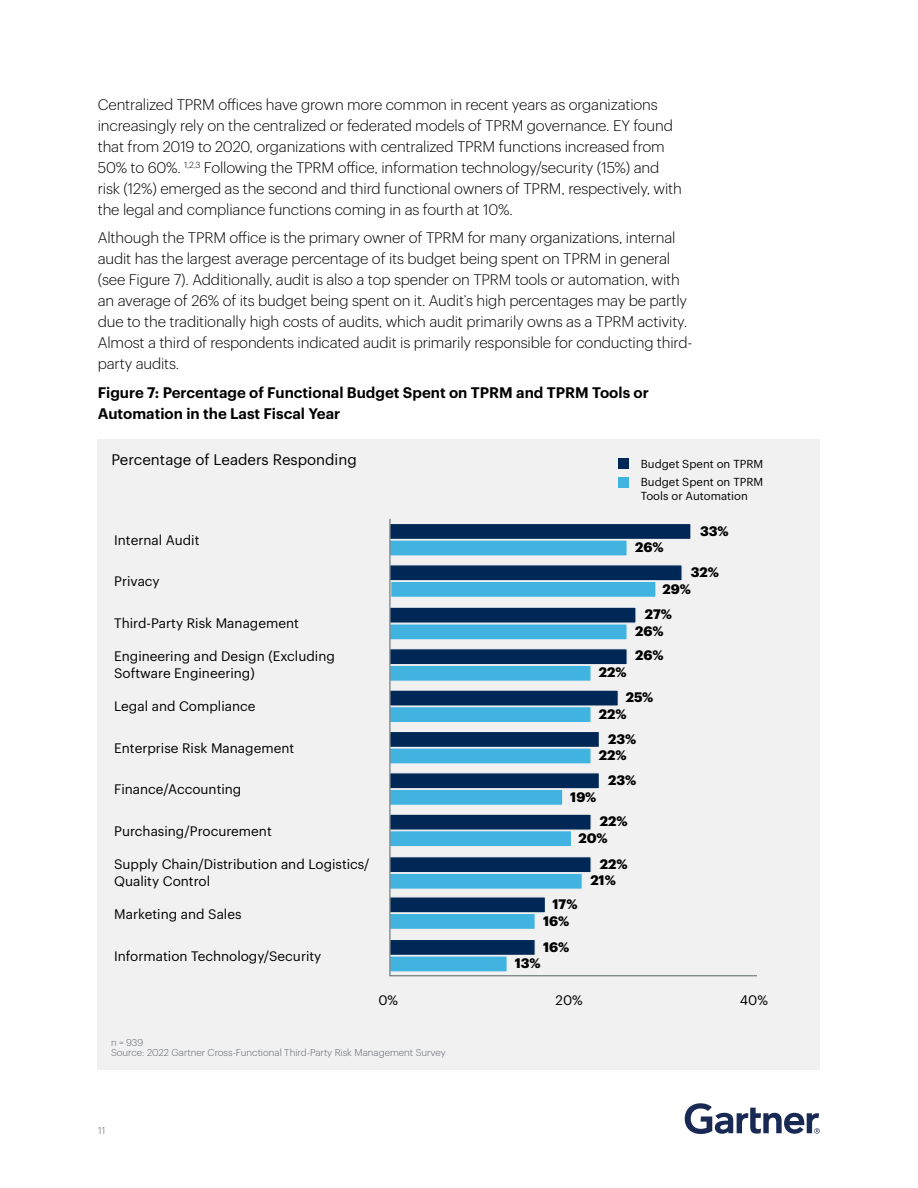
<style>
.page{position:relative;width:918px;height:1188px;background:#fff}
.page>*{position:absolute;margin:0;border:0;box-sizing:border-box;transform-origin:0 0}
.t1{font:300 15px/21px "Graphik";letter-spacing:-.01em;color:#000}
.t2{font:600 15px/21px "Graphik";color:#000}
.t3{font:15px "Graphik";color:#000}
.t4{font:13.5px/16.5px "Graphik";color:#000}
.t5{font:700 13.5px "Graphik";color:#000}
.t6{font:11.4px/18.1px "Graphik";color:#000}
.t7{font:300 9.75px/10.5px "Graphik";color:#5f636a}
</style>
<div class="page">
<svg style="left:685px;top:1103px;width:135px;height:31px"></svg>
<div style="left:98px;top:439px;width:722px;height:631px;background:#f1f1f2"></div>
<svg style="left:389px;top:518px;width:368px;height:459px"></svg>
<div style="left:618px;top:459px;width:11px;height:10px;background:#002856"></div>
<div style="left:618px;top:477px;width:11px;height:10px;background:#40b3e1"></div>
<p class="t1" style="left:98px;top:93px;width:586px">Centralized TPRM offices have grown more common in recent years as organizations increasingly rely on the centralized or federated models of TPRM governance. EY found that from 2019 to 2020, organizations with centralized TPRM functions increased from 50% to 60%. <sup>1,2,3</sup> Following the TPRM office, information technology/security (15%) and risk (12%) emerged as the second and third functional owners of TPRM, respectively, with the legal and compliance functions coming in as fourth at 10%.</p>
<p class="t1" style="left:98px;top:226px;width:596px">Although the TPRM office is the primary owner of TPRM for many organizations, internal audit has the largest average percentage of its budget being spent on TPRM in general (see Figure 7). Additionally, audit is also a top spender on TPRM tools or automation, with an average of 26% of its budget being spent on it. Audit’s high percentages may be partly due to the traditionally high costs of audits, which audit primarily owns as a TPRM activity.<br>Almost a third of respondents indicated audit is primarily responsible for conducting third&shy;party audits.</p>
<p class="t2" style="left:98px;top:381px;width:553px">Figure 7: Percentage of Functional Budget Spent on TPRM and TPRM Tools or<br>Automation in the Last Fiscal Year</p>
<p class="t3" style="left:111px;top:448px;width:247px">Percentage of Leaders Responding</p>
<p class="t6" style="left:641px;top:454px;width:124px">Budget Spent on TPRM<br>Budget Spent on TPRM</p>
<p class="t6" style="left:641px;top:486px;width:108px">Tools or Automation</p>
<p class="t4" style="left:114px;top:531px;width:87px">Internal Audit</p>
<p class="t4" style="left:114px;top:572px;width:47px">Privacy</p>
<p class="t4" style="left:114px;top:614px;width:186px">Third-Party Risk Management</p>
<p class="t5" style="left:635px;top:537px;width:30px">26%</p>
<p class="t5" style="left:700px;top:520px;width:30px">33%</p>
<p class="t5" style="left:691px;top:562px;width:30px">32%</p>
<p class="t5" style="left:662px;top:578px;width:30px">29%</p>
<p class="t5" style="left:645px;top:604px;width:29px">27%</p>
<p class="t5" style="left:635px;top:621px;width:30px">26%</p>
<p class="t5" style="left:635px;top:644px;width:30px">26%</p>
<p class="t4" style="left:114px;top:647px;width:222px">Engineering and Design (Excluding<br>Software Engineering)</p>
<p class="t4" style="left:114px;top:697px;width:143px">Legal and Compliance</p>
<p class="t4" style="left:114px;top:739px;width:182px">Enterprise Risk Management</p>
<p class="t4" style="left:114px;top:780px;width:129px">Finance/Accounting</p>
<p class="t4" style="left:114px;top:822px;width:159px">Purchasing/Procurement</p>
<p class="t4" style="left:114px;top:855px;width:257px">Supply Chain/Distribution and Logistics/<br>Quality Control</p>
<p class="t4" style="left:114px;top:905px;width:129px">Marketing and Sales</p>
<p class="t4" style="left:114px;top:947px;width:209px">Information Technology/Security</p>
<p class="t5" style="left:515px;top:953px;width:27px">13%</p>
<p class="t5" style="left:599px;top:662px;width:29px">22%</p>
<p class="t5" style="left:626px;top:687px;width:29px">25%</p>
<p class="t5" style="left:599px;top:704px;width:29px">22%</p>
<p class="t5" style="left:608px;top:728px;width:30px">23%</p>
<p class="t5" style="left:599px;top:745px;width:29px">22%</p>
<p class="t5" style="left:608px;top:770px;width:30px">23%</p>
<p class="t5" style="left:570px;top:786px;width:28px">19%</p>
<p class="t5" style="left:600px;top:811px;width:29px">22%</p>
<p class="t5" style="left:579px;top:828px;width:31px">20%</p>
<p class="t5" style="left:600px;top:854px;width:29px">22%</p>
<p class="t5" style="left:590px;top:870px;width:27px">21%</p>
<p class="t5" style="left:553px;top:894px;width:26px">17%</p>
<p class="t5" style="left:543px;top:910px;width:28px">16%</p>
<p class="t5" style="left:543px;top:936px;width:28px">16%</p>
<p class="t4" style="left:378px;top:991px;width:21px">0%</p>
<p class="t4" style="left:556px;top:991px;width:29px">20%</p>
<p class="t4" style="left:740px;top:991px;width:30px">40%</p>
<p class="t7" style="left:111px;top:1036px;width:336px">n = 939<br>Source: 2022 Gartner Cross-Functional Third-Party Risk Management Survey</p>
<p class="t7" style="left:98px;top:1124px;width:9px">11</p>
</div>
